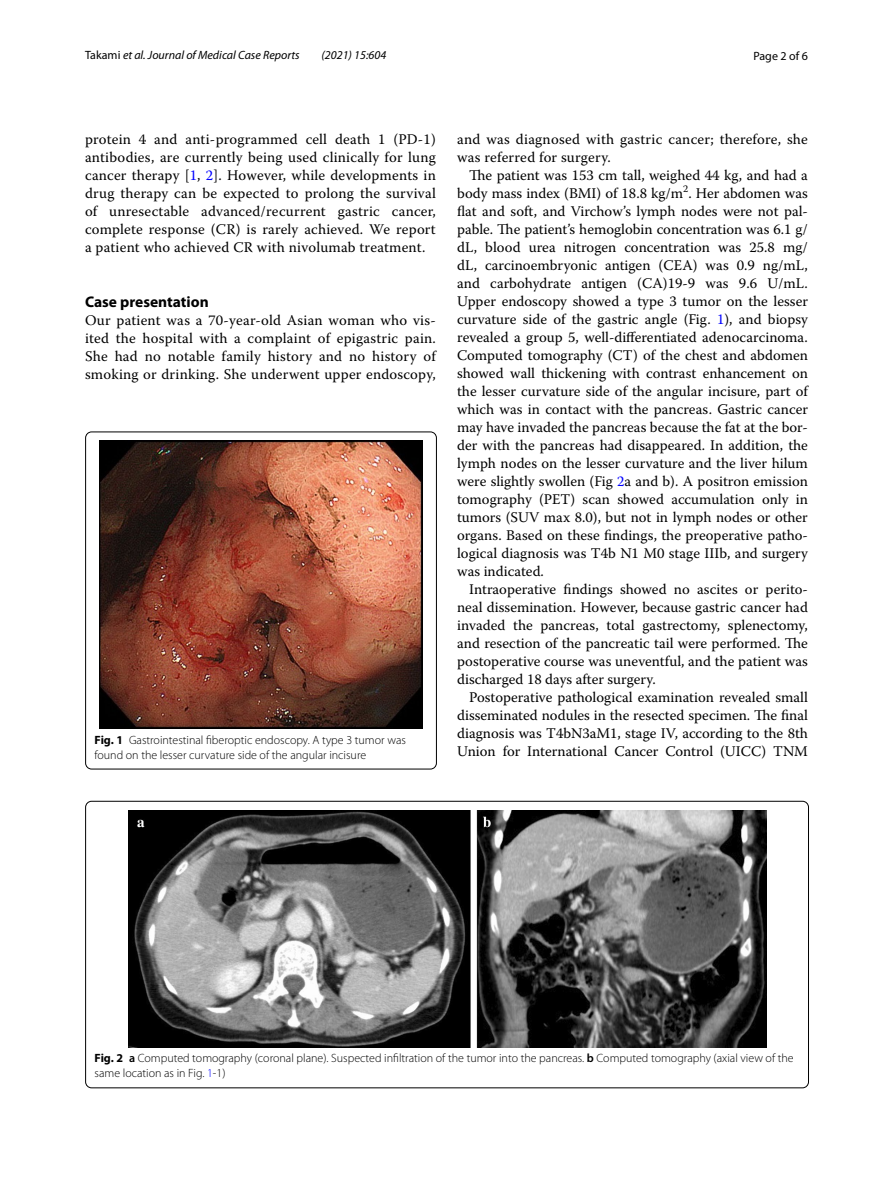
<style>
.page{position:relative;width:893px;height:1187px;background:#fff}
.page>*{position:absolute;margin:0;border:0;box-sizing:border-box;transform-origin:0 0}
.t1{font:700 15.45px "Myriad Pro";color:#000}
.t2{font:14.7px/18px "Warnock Pro";letter-spacing:.01em;color:#000;text-align:justify}
.t3{font:300 12px/15px "Myriad Pro";color:#000}
.t4{font:italic 12px "Myriad Pro";color:#000}
.t5{font:12px "Myriad Pro";color:#000}
.s1{font-style:normal}
.s2{color:#00f}
.s3{font-weight:700}
.s4{font-weight:600}
</style>
<div class="page">
<img style="left:99px;top:441px;width:324px;height:287px">
<div style="left:85px;top:431px;width:352px;height:338px;border:1px solid #000;border-radius:6px"></div>
<img style="left:128px;top:810px;width:638px;height:237px">
<p class="t4" style="left:85px;top:48px;width:216px"><span class="s1">Takami</span> et al. Journal of Medical Case Reports</p>
<p class="t4" style="left:322px;top:48px;width:66px">(2021) 15:604</p>
<p class="t5" style="left:753px;top:48px;width:56px">Page 2 of 6</p>
<p class="t2" style="left:85px;top:130px;width:352px">protein 4 and anti-programmed cell death 1 (PD-1) antibodies, are currently being used clinically for lung cancer therapy [<span class="s2">1</span>, <span class="s2">2</span>]. However, while developments in drug therapy can be expected to prolong the survival of unresectable advanced/recurrent gastric cancer, complete response (CR) is rarely achieved. We report a patient who achieved CR with nivolumab treatment.</p>
<p class="t1" style="left:85px;top:291px;width:125px">Case presentation</p>
<p class="t2" style="left:85px;top:310px;width:352px">Our patient was a 70-year-old Asian woman who vis&shy;ited the hospital with a complaint of epigastric pain.<br>She had no notable family history and no history of smoking or drinking. She underwent upper endoscopy,</p>
<p class="t3" style="left:95px;top:732px;width:313px"><span class="s3">Fig. 1</span> Gastrointestinal fiberoptic endoscopy. A type 3 tumor was found on the lesser curvature side of the angular incisure</p>
<p class="t2" style="left:457px;top:130px;width:352px">and was diagnosed with gastric cancer; therefore, she was referred for surgery.</p>
<p class="t2" style="left:457px;top:166px;width:352px;text-indent:12px">The patient was 153 cm tall, weighed 44 kg, and had a body mass index (BMI) of 18.8 kg/m<sup>2</sup>. Her abdomen was flat and soft, and Virchow’s lymph nodes were not pal&shy;pable. The patient’s hemoglobin concentration was 6.1 g/ dL, blood urea nitrogen concentration was 25.8 mg/ dL, carcinoembryonic antigen (CEA) was 0.9 ng/mL, and carbohydrate antigen (CA)19-9 was 9.6 U/mL.<br>Upper endoscopy showed a type 3 tumor on the lesser curvature side of the gastric angle (Fig. <span class="s2">1</span>), and biopsy revealed a group 5, well-differentiated adenocarcinoma.<br>Computed tomography (CT) of the chest and abdomen showed wall thickening with contrast enhancement on the lesser curvature side of the angular incisure, part of which was in contact with the pancreas. Gastric cancer may have invaded the pancreas because the fat at the bor&shy;der with the pancreas had disappeared. In addition, the lymph nodes on the lesser curvature and the liver hilum were slightly swollen (Fig <span class="s2">2</span>a and b). A positron emission tomography (PET) scan showed accumulation only in tumors (SUV max 8.0), but not in lymph nodes or other organs. Based on these findings, the preoperative patho&shy;logical diagnosis was T4b N1 M0 stage IIIb, and surgery was indicated.</p>
<p class="t2" style="left:457px;top:580px;width:352px;text-indent:12px">Intraoperative findings showed no ascites or perito&shy;neal dissemination. However, because gastric cancer had invaded the pancreas, total gastrectomy, splenectomy, and resection of the pancreatic tail were performed. The postoperative course was uneventful, and the patient was discharged 18 days after surgery.</p>
<p class="t2" style="left:457px;top:688px;width:352px;text-indent:12px">Postoperative pathological examination revealed small disseminated nodules in the resected specimen. The final diagnosis was T4bN3aM1, stage IV, according to the 8th Union for International Cancer Control (UICC) TNM</p>
<p class="t3" style="left:95px;top:1051px;width:701px"><span class="s3">Fig. 2</span> <span class="s4">a</span> Computed tomography (coronal plane). Suspected infiltration of the tumor into the pancreas. <span class="s4">b</span> Computed tomography (axial view of the same location as in Fig. <span class="s2">1</span>-1)</p>
</div>
